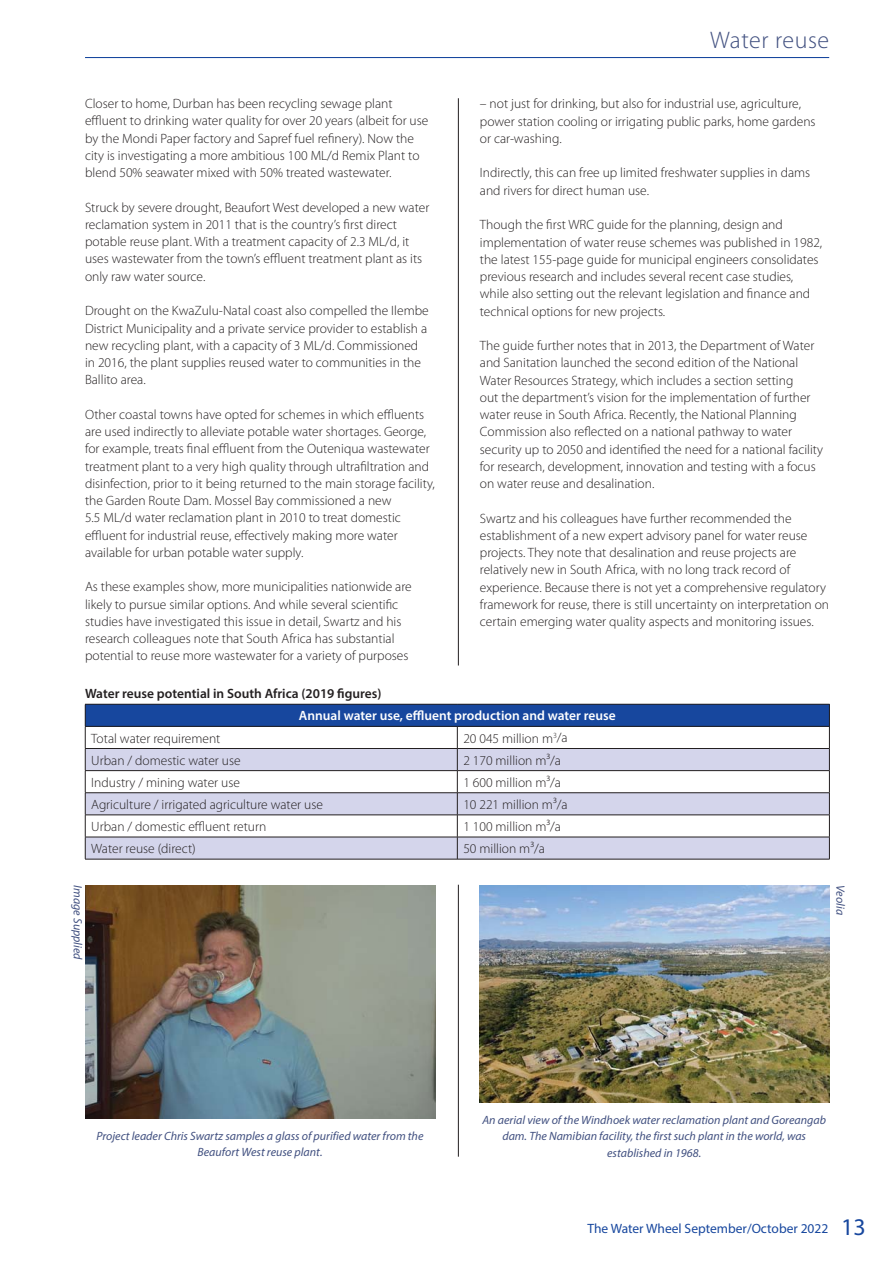
<style>
.page{position:relative;width:893px;height:1263px;background:#fff}
.page>*{position:absolute;margin:0;border:0;box-sizing:border-box;transform-origin:0 0}
.t1{font:300 24px "Myriad Pro";letter-spacing:.025em;color:#415080}
.t2{font:300 13.5px/17.2px "Myriad Pro";color:#231f20}
.t3{font:600 13.5px "Myriad Pro";color:#fff}
.t4{font:600 13.5px "Myriad Pro";color:#231f20}
.t5{font:13.5px "Myriad Pro";color:#17479e}
.t6{font:italic 12px/16.5px "Myriad Pro";color:#415080;text-align:center}
.s1{font-size:24px}
</style>
<div class="page">
<hr style="left:85px;top:57px;width:744px;height:1px;background:#17479e">
<hr style="left:458px;top:98px;width:1px;height:567px;background:#231f20">
<div style="left:85px;top:704px;width:744px;height:22px;background:#17479e"></div>
<svg style="left:86px;top:749px;width:743px;height:110px;fill:#d4d5eb"></svg>
<hr style="left:85px;top:704px;width:372px;height:1px;background:#231f20">
<hr style="left:457px;top:704px;width:373px;height:1px;background:#231f20">
<hr style="left:85px;top:726px;width:372px;height:1px;background:#231f20">
<hr style="left:457px;top:726px;width:373px;height:1px;background:#231f20">
<hr style="left:85px;top:748px;width:372px;height:1px;background:#231f20">
<hr style="left:457px;top:748px;width:373px;height:1px;background:#231f20">
<hr style="left:85px;top:770px;width:372px;height:1px;background:#231f20">
<hr style="left:457px;top:770px;width:373px;height:1px;background:#231f20">
<hr style="left:85px;top:792px;width:372px;height:1px;background:#231f20">
<hr style="left:457px;top:792px;width:373px;height:1px;background:#231f20">
<hr style="left:85px;top:815px;width:372px;height:1px;background:#231f20">
<hr style="left:457px;top:815px;width:373px;height:1px;background:#231f20">
<hr style="left:85px;top:837px;width:372px;height:1px;background:#231f20">
<svg style="left:85px;top:704px;width:1px;height:155px"></svg>
<hr style="left:457px;top:837px;width:373px;height:1px;background:#231f20">
<svg style="left:457px;top:726px;width:1px;height:133px"></svg>
<svg style="left:829px;top:704px;width:1px;height:155px"></svg>
<hr style="left:85px;top:859px;width:745px;height:1px;background:#231f20">
<img style="left:85px;top:885px;width:350px;height:233px">
<hr style="left:458px;top:885px;width:1px;height:272px;background:#231f20">
<img style="left:479px;top:885px;width:350px;height:217px">
<p class="t2" style="left:85px;top:96px;width:345px">Closer to home, Durban has been recycling sewage plant effluent to drinking water quality for over 20 years (albeit for use by the Mondi Paper factory and Sapref fuel refinery). Now the city is investigating a more ambitious 100 ML/d Remix Plant to blend 50% seawater mixed with 50% treated wastewater.</p>
<p class="t2" style="left:85px;top:200px;width:346px">Struck by severe drought, Beaufort West developed a new water reclamation system in 2011 that is the country’s first direct potable reuse plant. With a treatment capacity of 2.3 ML/d, it uses wastewater from the town’s effluent treatment plant as its only raw water source.</p>
<p class="t2" style="left:85px;top:303px;width:345px">Drought on the KwaZulu-Natal coast also compelled the Ilembe District Municipality and a private service provider to establish a new recycling plant, with a capacity of 3 ML/d. Commissioned in 2016, the plant supplies reused water to communities in the Ballito area.</p>
<p class="t2" style="left:85px;top:407px;width:351px">Other coastal towns have opted for schemes in which effluents are used indirectly to alleviate potable water shortages. George, for example, treats final effluent from the Outeniqua wastewater treatment plant to a very high quality through ultrafiltration and disinfection, prior to it being returned to the main storage facility, the Garden Route Dam. Mossel Bay commissioned a new<br>5.5 ML/d water reclamation plant in 2010 to treat domestic effluent for industrial reuse, effectively making more water available for urban potable water supply.</p>
<p class="t2" style="left:85px;top:579px;width:328px">As these examples show, more municipalities nationwide are likely to pursue similar options. And while several scientific studies have investigated this issue in detail, Swartz and his research colleagues note that South Africa has substantial potential to reuse more wastewater for a variety of purposes</p>
<h1 class="t1" style="left:710px;top:31px;width:120px">Water reuse</h1>
<p class="t2" style="left:480px;top:97px;width:337px">– not just for drinking, but also for industrial use, agriculture, power station cooling or irrigating public parks, home gardens or car-washing.</p>
<p class="t2" style="left:480px;top:166px;width:332px">Indirectly, this can free up limited freshwater supplies in dams and rivers for direct human use.</p>
<p class="t2" style="left:480px;top:217px;width:344px">Though the first WRC guide for the planning, design and implementation of water reuse schemes was published in 1982, the latest 155-page guide for municipal engineers consolidates previous research and includes several recent case studies, while also setting out the relevant legislation and finance and technical options for new projects.</p>
<p class="t2" style="left:480px;top:338px;width:345px">The guide further notes that in 2013, the Department of Water and Sanitation launched the second edition of the National Water Resources Strategy, which includes a section setting<br>out the department’s vision for the implementation of further water reuse in South Africa. Recently, the National Planning Commission also reflected on a national pathway to water security up to 2050 and identified the need for a national facility for research, development, innovation and testing with a focus on water reuse and desalination.</p>
<p class="t2" style="left:480px;top:511px;width:351px">Swartz and his colleagues have further recommended the establishment of a new expert advisory panel for water reuse projects. They note that desalination and reuse projects are relatively new in South Africa, with no long track record of experience. Because there is not yet a comprehensive regulatory framework for reuse, there is still uncertainty on interpretation on certain emerging water quality aspects and monitoring issues.</p>
<p class="t4" style="left:85px;top:689px;width:298px">Water reuse potential in South Africa (2019 figures)</p>
<p class="t3" style="left:299px;top:711px;width:318px">Annual water use, effluent production and water reuse</p>
<p class="t2" style="left:91px;top:731px;width:131px">Total water requirement</p>
<p class="t2" style="left:463px;top:731px;width:106px">20 045 million m<sup>3</sup>/a</p>
<p class="t2" style="left:91px;top:753px;width:151px">Urban / domestic water use</p>
<p class="t2" style="left:463px;top:753px;width:99px">2 170 million m3/a</p>
<p class="t2" style="left:91px;top:775px;width:150px">Industry / mining water use</p>
<p class="t2" style="left:463px;top:775px;width:99px">1 600 million m3/a</p>
<p class="t2" style="left:91px;top:797px;width:233px">Agriculture / irrigated agriculture water use</p>
<p class="t2" style="left:463px;top:797px;width:106px">10 221 million m3/a</p>
<p class="t2" style="left:91px;top:819px;width:177px">Urban / domestic effluent return</p>
<p class="t2" style="left:463px;top:819px;width:99px">1 100 million m3/a</p>
<p class="t2" style="left:91px;top:841px;width:106px">Water reuse (direct)</p>
<p class="t2" style="left:463px;top:841px;width:83px">50 million m3/a</p>
<p class="t6" style="left:85px;top:885px;width:76px;rotate:90deg">Image Supplied</p>
<p class="t6" style="left:848px;top:885px;width:31px;rotate:90deg">Veolia</p>
<p class="t6" style="left:97px;top:1128px;width:328px">Project leader Chris Swartz samples a glass of purified water from the<br>Beaufort West reuse plant.</p>
<p class="t6" style="left:482px;top:1112px;width:345px">An aerial view of the Windhoek water reclamation plant and Goreangab dam. The Namibian facility, the first such plant in the world, was established in 1968.</p>
<p class="t5" style="left:587px;top:1223px;width:280px">The Water Wheel September/October 2022 <span class="s1">13</span></p>
</div>
